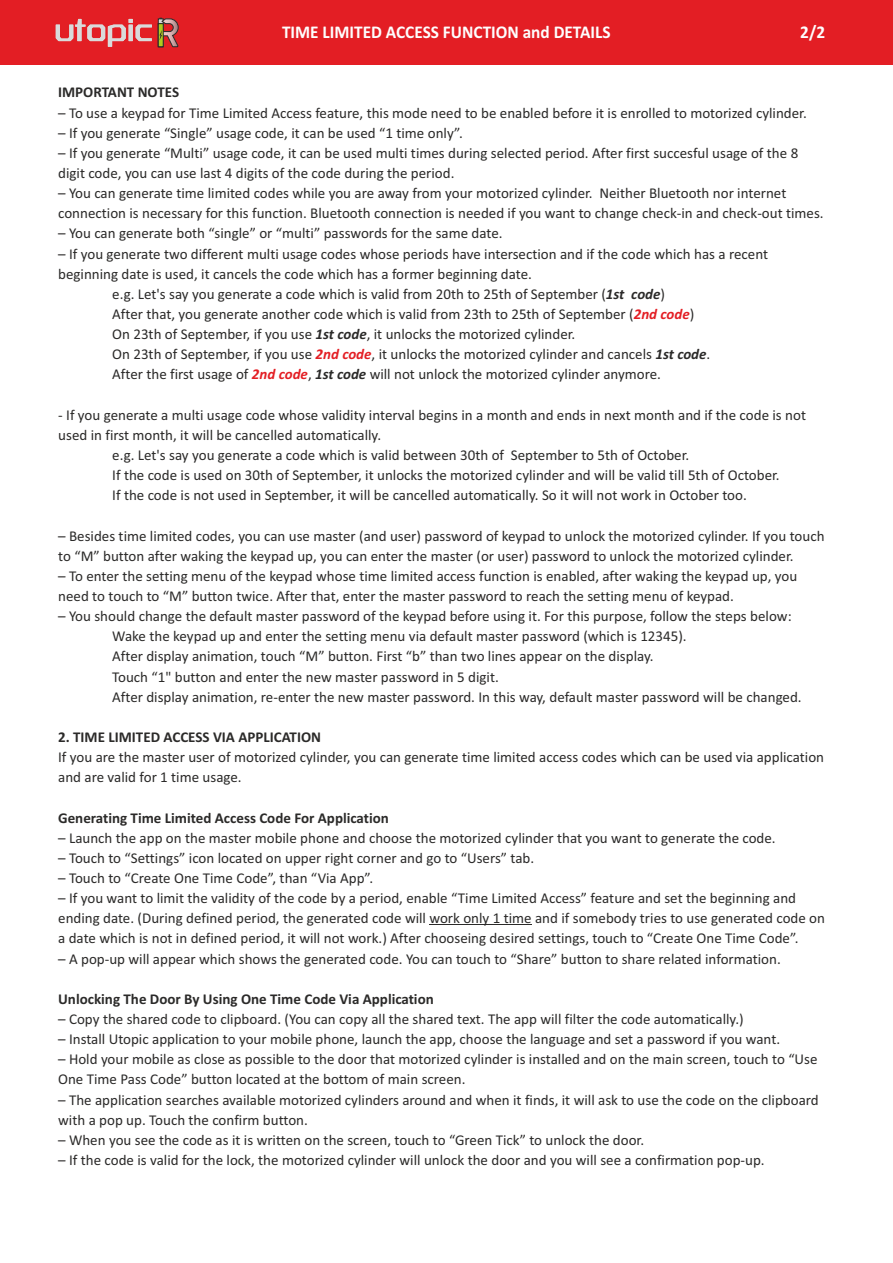
<style>
.page{position:relative;width:893px;height:1263px;background:#fff}
.page>*{position:absolute;margin:0;border:0;box-sizing:border-box;transform-origin:0 0}
.t1{font:700 18px "Calibri";color:#fefefe;scale:.96 1}
.t2{font:15px/20.1px "Calibri";color:#2b2a29}
.t3{font:700 15px "Calibri";color:#2b2a29}
.s1{font-weight:700;font-style:italic}
.s2{font-weight:700;font-style:italic;color:#e31e24}
</style>
<div class="page">
<hr style="left:429px;top:925px;width:103px;height:1px;background:#2b2a29">
<div style="left:0;top:0;width:893px;height:65px;background:#e31e24"></div>
<svg style="left:56px;top:19px;width:96px;height:28px"></svg>
<svg style="left:158px;top:18px;width:21px;height:29px"></svg>
<p class="t1" style="left:282px;top:25px;width:344px">TIME LIMITED ACCESS FUNCTION and DETAILS</p>
<p class="t1" style="left:800px;top:25px;width:27px">2/2</p>
<p class="t3" style="left:58px;top:86px;width:122px">IMPORTANT NOTES</p>
<p class="t2" style="left:58px;top:104px;width:750px">– To use a keypad for Time Limited Access feature, this mode need to be enabled before it is enrolled to motorized cylinder.</p>
<p class="t2" style="left:58px;top:124px;width:406px">– If you generate “Single” usage code, it can be used “1 time only”.</p>
<p class="t2" style="left:58px;top:144px;width:742px">– If you generate “Multi” usage code, it can be used multi times during selected period. After first succesful usage of the 8 digit code, you can use last 4 digits of the code during the period.</p>
<p class="t2" style="left:58px;top:184px;width:767px">– You can generate time limited codes while you are away from your motorized cylinder. Neither Bluetooth nor internet connection is necessary for this function. Bluetooth connection is needed if you want to change check-in and check-out times.</p>
<p class="t2" style="left:58px;top:225px;width:446px">– You can generate both “single” or “multi” passwords for the same date.</p>
<p class="t2" style="left:58px;top:245px;width:711px">– If you generate two different multi usage codes whose periods have intersection and if the code which has a recent</p>
<p class="t2" style="left:58px;top:265px;width:475px">beginning date is used, it cancels the code which has a former beginning date.</p>
<p class="t2" style="left:112px;top:285px;width:554px">e.g. Let's say you generate a code which is valid from 20th to 25th of September (<span class="s1">1st code</span>)</p>
<p class="t2" style="left:112px;top:305px;width:584px">After that, you generate another code which is valid from 23th to 25th of September (<span class="s2">2nd code</span>)</p>
<p class="t2" style="left:112px;top:325px;width:465px">On 23th of September, if you use <span class="s1">1st code</span>, it unlocks the motorized cylinder.</p>
<p class="t2" style="left:112px;top:345px;width:600px">On 23th of September, if you use <span class="s2">2nd code</span>, it unlocks the motorized cylinder and cancels <span class="s1">1st code</span>.</p>
<p class="t2" style="left:112px;top:366px;width:550px">After the first usage of <span class="s2">2nd code</span>, <span class="s1">1st code</span> will not unlock the motorized cylinder anymore.</p>
<p class="t2" style="left:58px;top:406px;width:749px">- If you generate a multi usage code whose validity interval begins in a month and ends in next month and if the code is not</p>
<p class="t2" style="left:58px;top:426px;width:324px">used in first month, it will be cancelled automatically.</p>
<p class="t2" style="left:112px;top:446px;width:578px">e.g. Let's say you generate a code which is valid between 30th of September to 5th of October.</p>
<p class="t2" style="left:112px;top:466px;width:669px">If the code is used on 30th of September, it unlocks the motorized cylinder and will be valid till 5th of October.</p>
<p class="t2" style="left:112px;top:486px;width:636px">If the code is not used in September, it will be cancelled automatically. So it will not work in October too.</p>
<p class="t2" style="left:58px;top:527px;width:768px">– Besides time limited codes, you can use master (and user) password of keypad to unlock the motorized cylinder. If you touch to “M” button after waking the keypad up, you can enter the master (or user) password to unlock the motorized cylinder.</p>
<p class="t2" style="left:58px;top:567px;width:741px">– To enter the setting menu of the keypad whose time limited access function is enabled, after waking the keypad up, you need to touch to “M” button twice. After that, enter the master password to reach the setting menu of keypad.</p>
<p class="t2" style="left:58px;top:607px;width:735px">– You should change the default master password of the keypad before using it. For this purpose, follow the steps below:</p>
<p class="t2" style="left:112px;top:627px;width:576px">Wake the keypad up and enter the setting menu via default master password (which is 12345).<br>After display animation, touch “M” button. First “b” than two lines appear on the display.<br>Touch “1" button and enter the new master password in 5 digit.</p>
<p class="t2" style="left:112px;top:688px;width:691px">After display animation, re-enter the new master password. In this way, default master password will be changed.</p>
<p class="t3" style="left:58px;top:731px;width:264px">2. TIME LIMITED ACCESS VIA APPLICATION</p>
<p class="t2" style="left:58px;top:748px;width:767px">If you are the master user of motorized cylinder, you can generate time limited access codes which can be used via application and are valid for 1 time usage.</p>
<p class="t3" style="left:58px;top:811px;width:332px">Generating Time Limited Access Code For Application</p>
<p class="t2" style="left:58px;top:849px;width:478px">– Touch to “Settings” icon located on upper right corner and go to “Users” tab.</p>
<p class="t2" style="left:58px;top:829px;width:719px">– Launch the app on the master mobile phone and choose the motorized cylinder that you want to generate the code.</p>
<p class="t2" style="left:58px;top:869px;width:317px">– Touch to “Create One Time Code”, than “Via App”.</p>
<p class="t2" style="left:58px;top:889px;width:768px">– If you want to limit the validity of the code by a period, enable “Time Limited Access” feature and set the beginning and ending date. (During defined period, the generated code will work only 1 time and if somebody tries to use generated code on a date which is not in defined period, it will not work.) After chooseing desired settings, touch to “Create One Time Code”.</p>
<p class="t2" style="left:58px;top:950px;width:724px">– A pop-up will appear which shows the generated code. You can touch to “Share” button to share related information.</p>
<p class="t3" style="left:58px;top:992px;width:377px">Unlocking The Door By Using One Time Code Via Application</p>
<p class="t2" style="left:58px;top:1030px;width:723px">– Install Utopic application to your mobile phone, launch the app, choose the language and set a password if you want.</p>
<p class="t2" style="left:58px;top:1010px;width:687px">– Copy the shared code to clipboard. (You can copy all the shared text. The app will filter the code automatically.)</p>
<p class="t2" style="left:58px;top:1050px;width:761px">– Hold your mobile as close as possible to the door that motorized cylinder is installed and on the main screen, touch to “Use<br>One Time Pass Code” button located at the bottom of main screen.</p>
<p class="t2" style="left:58px;top:1091px;width:762px">– The application searches available motorized cylinders around and when it finds, it will ask to use the code on the clipboard with a pop up. Touch the confirm button.</p>
<p class="t2" style="left:58px;top:1151px;width:708px">– If the code is valid for the lock, the motorized cylinder will unlock the door and you will see a confirmation pop-up.</p>
<p class="t2" style="left:58px;top:1131px;width:587px">– When you see the code as it is written on the screen, touch to “Green Tick” to unlock the door.</p>
</div>
